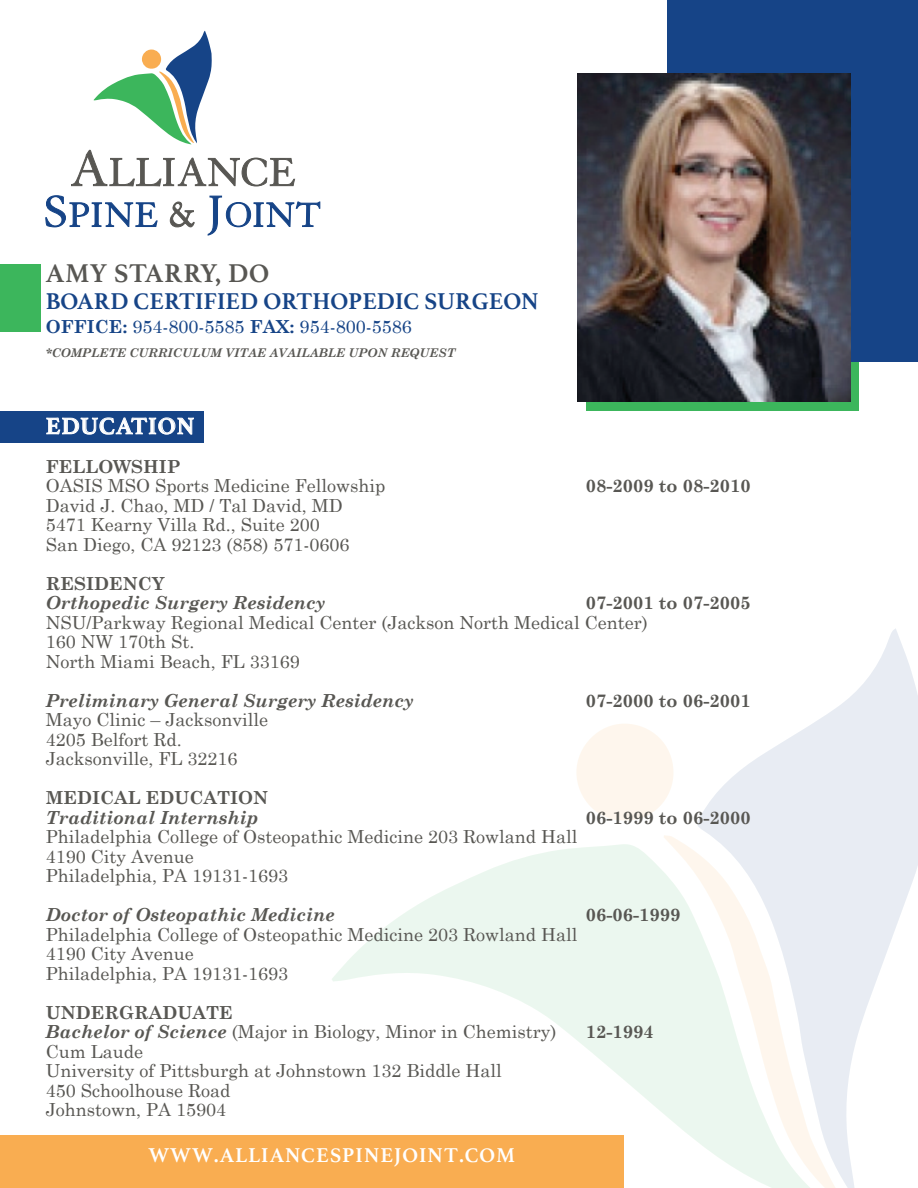
<style>
.page{position:relative;width:918px;height:1188px;background:#fff}
.page>*{position:absolute;margin:0;border:0;box-sizing:border-box;transform-origin:0 0}
.t1{font:700 27px "Athelas";letter-spacing:.025em;color:#585753}
.t2{font:700 24px "Athelas";color:#164487}
.t3{font:700 24px "Athelas";letter-spacing:.045em;color:#fff}
.t4{font:700 21px "Athelas";letter-spacing:.05em;color:#fff}
.t5{font:18px/19.5px "Century Schoolbook";color:#585753}
.t6{font:700 18px "Century Schoolbook";color:#585753}
.t7{font:italic 700 18px "Century Schoolbook";color:#585753}
.t8{font:18px "Century Schoolbook";color:#164487}
.t9{font:italic 700 12px "Century Schoolbook";color:#585753}
.s1{font-weight:700}
.s2{font-weight:700;font-style:italic}
</style>
<div class="page">
<svg style="left:332px;top:844px;width:332px;height:292px"></svg>
<svg style="left:697px;top:628px;width:221px;height:560px"></svg>
<svg style="left:664px;top:835px;width:178px;height:353px"></svg>
<svg style="left:576px;top:724px;width:97px;height:96px"></svg>
<svg style="left:71px;top:31px;width:224px;height:156px"></svg>
<svg style="left:45px;top:195px;width:113px;height:33px"></svg>
<svg style="left:169px;top:201px;width:26px;height:27px"></svg>
<svg style="left:207px;top:195px;width:114px;height:41px"></svg>
<div style="left:0;top:411px;width:204px;height:31px;background:#164487"></div>
<div style="left:586px;top:82px;width:274px;height:329px;background:#3cb65c"></div>
<div style="left:668px;top:0;width:250px;height:362px;background:#164487"></div>
<img style="left:578px;top:74px;width:272px;height:328px">
<div style="left:0;top:1136px;width:624px;height:52px;background:#f9ad51"></div>
<div style="left:0;top:264px;width:40px;height:68px;background:#3cb65c"></div>
<svg style="left:46px;top:417px;width:148px;height:18px"></svg>
<h1 class="t1" style="left:46px;top:251px;width:225px">AMY STARRY, DO</h1>
<h2 class="t2" style="left:46px;top:282px;width:494px">BOARD CERTIFIED ORTHOPEDIC SURGEON</h2>
<p class="t8" style="left:46px;top:315px;width:367px"><span class="s1">OFFICE:</span> 954-800-5585 <span class="s1">FAX:</span> 954-800-5586</p>
<p class="t9" style="left:46px;top:345px;width:411px">*COMPLETE CURRICULUM VITAE AVAILABLE UPON REQUEST</p>
<h2 class="t3" style="left:46px;top:406px;width:150px">EDUCATION</h2>
<p class="t6" style="left:46px;top:455px;width:136px">FELLOWSHIP</p>
<p class="t5" style="left:46px;top:476px;width:341px">OASIS MSO Sports Medicine Fellowship</p>
<p class="t6" style="left:586px;top:475px;width:166px">08-2009 to 08-2010</p>
<p class="t5" style="left:46px;top:495px;width:305px">David J. Chao, MD / Tal David, MD<br>5471 Kearny Villa Rd., Suite 200<br>San Diego, CA 92123 (858) 571-0606</p>
<p class="t6" style="left:46px;top:572px;width:120px">RESIDENCY</p>
<p class="t7" style="left:46px;top:592px;width:281px">Orthopedic Surgery Residency</p>
<p class="t6" style="left:586px;top:592px;width:166px">07-2001 to 07-2005</p>
<p class="t5" style="left:46px;top:612px;width:604px">NSU/Parkway Regional Medical Center (Jackson North Medical Center)<br>160 NW 170th St.<br>North Miami Beach, FL 33169</p>
<p class="t7" style="left:46px;top:689px;width:369px">Preliminary General Surgery Residency</p>
<p class="t6" style="left:586px;top:689px;width:166px">07-2000 to 06-2001</p>
<p class="t5" style="left:46px;top:710px;width:224px">Mayo Clinic – Jacksonville<br>4205 Belfort Rd.<br>Jacksonville, FL 32216</p>
<p class="t6" style="left:46px;top:787px;width:224px">MEDICAL EDUCATION</p>
<p class="t7" style="left:46px;top:806px;width:214px">Traditional Internship</p>
<p class="t6" style="left:586px;top:806px;width:166px">06-1999 to 06-2000</p>
<p class="t5" style="left:46px;top:827px;width:533px">Philadelphia College of Osteopathic Medicine 203 Rowland Hall<br>4190 City Avenue<br>Philadelphia, PA 19131-1693</p>
<p class="t7" style="left:46px;top:904px;width:291px">Doctor of Osteopathic Medicine</p>
<p class="t6" style="left:586px;top:904px;width:96px">06-06-1999</p>
<p class="t5" style="left:46px;top:924px;width:533px">Philadelphia College of Osteopathic Medicine 203 Rowland Hall<br>4190 City Avenue<br>Philadelphia, PA 19131-1693</p>
<p class="t5" style="left:46px;top:1002px;width:512px"><span class="s1">UNDERGRADUATE<br></span><span class="s2">Bachelor of Science</span> (Major in Biology, Minor in Chemistry)</p>
<p class="t6" style="left:586px;top:1021px;width:69px">12-1994</p>
<p class="t5" style="left:46px;top:1041px;width:458px">Cum Laude<br>University of Pittsburgh at Johnstown 132 Biddle Hall<br>450 Schoolhouse Road<br>Johnstown, PA 15904</p>
<p class="t4" style="left:148px;top:1138px;width:368px">WWW.ALLIANCESPINEJOINT.COM</p>
</div>
